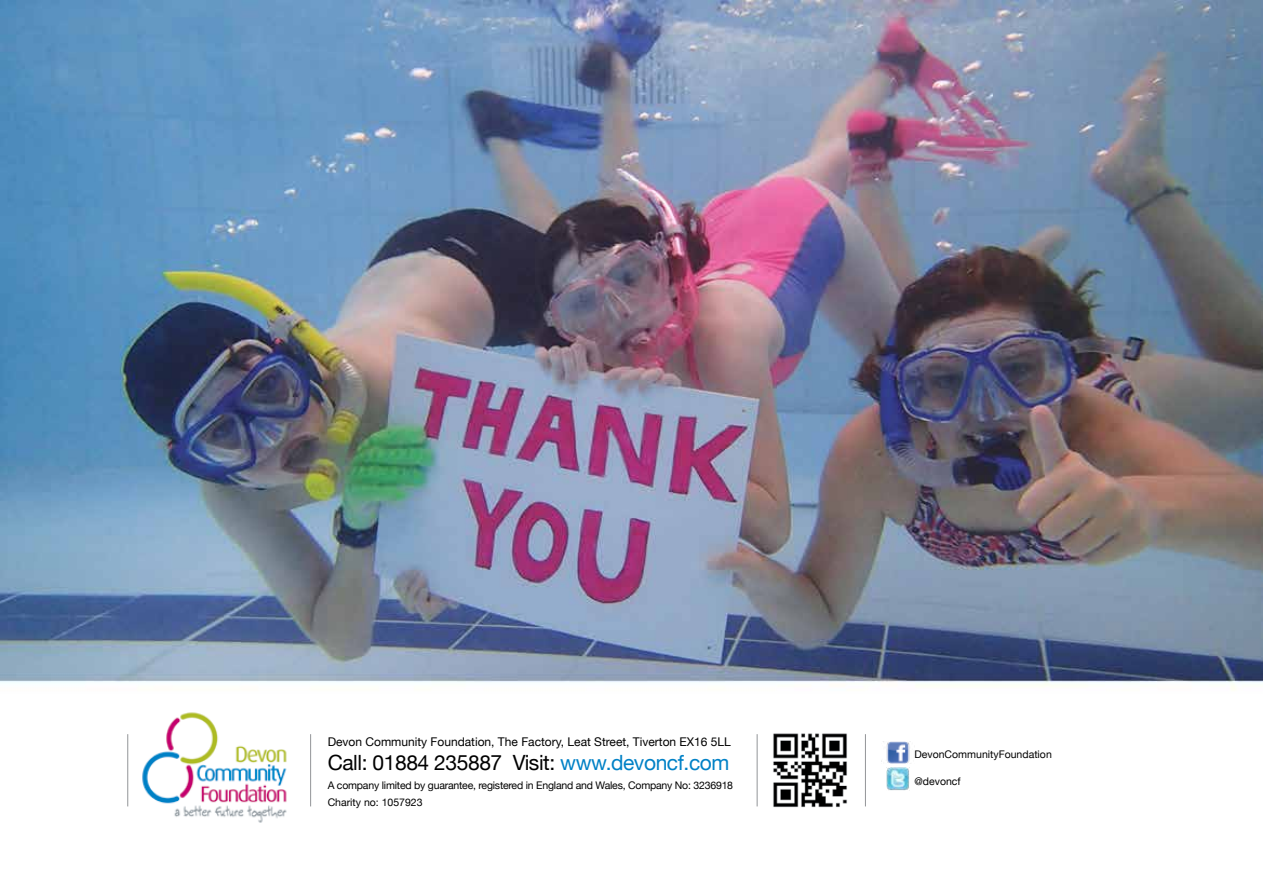
<style>
.page{position:relative;width:1263px;height:893px;background:#fff}
.page>*{position:absolute;margin:0;border:0;box-sizing:border-box;transform-origin:0 0}
.t1{font:21px "Helvetica Neue";letter-spacing:-.02em;color:#000}
.t2{font:12px "Helvetica Neue";color:#000}
.t3{font:10.5px/17.5px "Helvetica Neue";letter-spacing:-.02em;color:#000}
.t4{font:10.5px "Helvetica Neue";color:#000}
.s1{color:#0081c6}
</style>
<div class="page">
<img style="left:881px;top:742px;width:30px;height:22px">
<img style="left:886px;top:768px;width:23px;height:23px">
<hr style="left:757px;top:734px;width:1px;height:72px;background:#939598">
<hr style="left:865px;top:734px;width:1px;height:72px;background:#939598">
<hr style="left:127px;top:734px;width:1px;height:72px;background:#939598">
<hr style="left:310px;top:734px;width:1px;height:72px;background:#939598">
<img style="left:773px;top:733px;width:74px;height:75px">
<img style="left:142px;top:712px;width:145px;height:111px">
<img style="left:0;top:0;width:1263px;height:690px">
<p class="t2" style="left:328px;top:733px;width:405px">Devon Community Foundation, The Factory, Leat Street, Tiverton EX16 5LL</p>
<h1 class="t1" style="left:328px;top:747px;width:403px">Call: 01884 235887 Visit: <span class="s1">www.devoncf.com</span></h1>
<p class="t3" style="left:328px;top:777px;width:407px">A company limited by guarantee, registered in England and Wales, Company No: 3236918<br>Charity no: 1057923</p>
<p class="t4" style="left:914px;top:746px;width:139px">DevonCommunityFoundation</p>
<p class="t4" style="left:914px;top:774px;width:48px">@devoncf</p>
</div>
